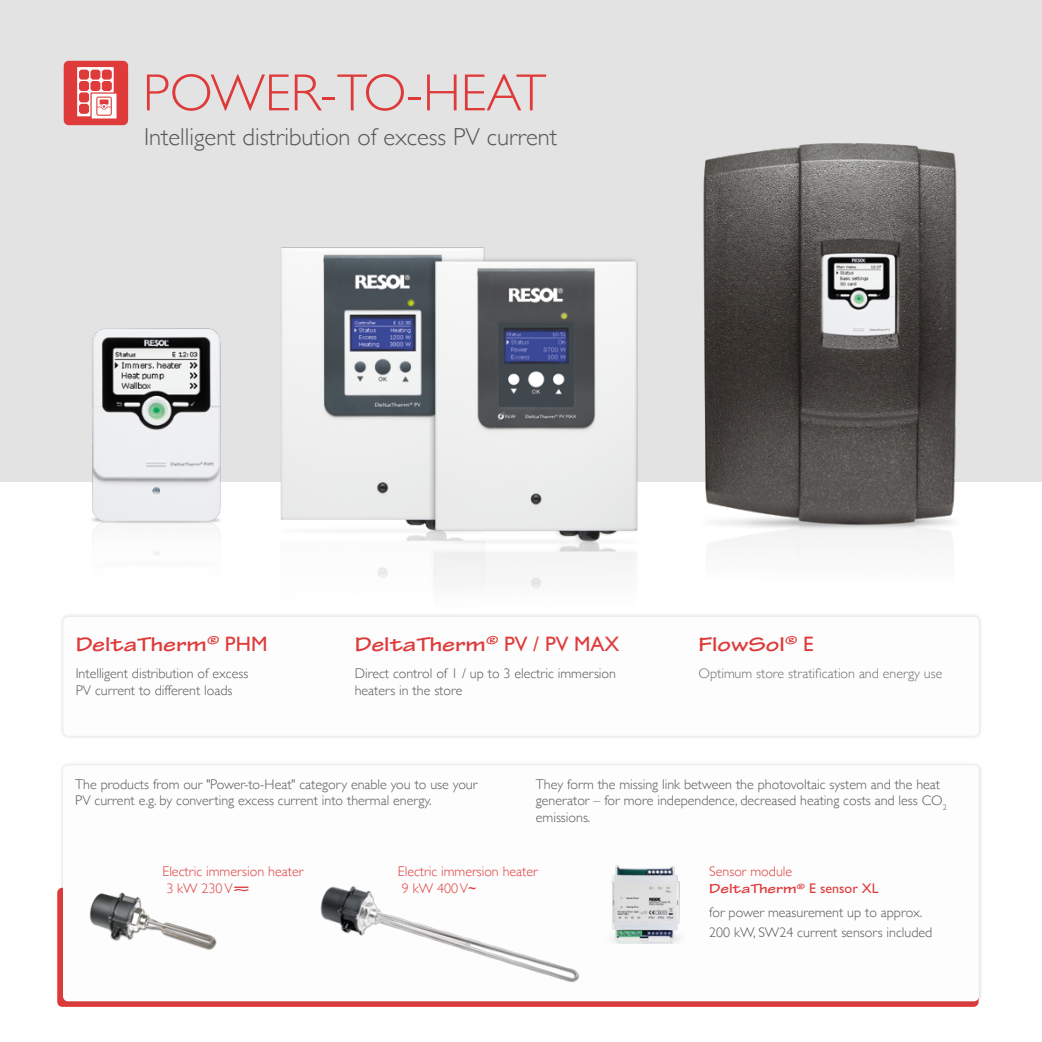
<style>
.page{position:relative;width:1042px;height:1042px;background:#fff}
.page>*{position:absolute;margin:0;border:0;box-sizing:border-box;transform-origin:0 0}
.t1{font:300 52.5px "Gill Sans";color:#df3a3a}
.t2{font:300 24.5px "Gill Sans";color:#575756}
.t3{font:700 expanded 21px "Tekton Pro";color:#df3a3a}
.t4{font:300 14px/16.8px "Gill Sans";color:#575756}
.t5{font:300 14px/16.8px "Gill Sans";color:#df3a3a}
.t6{font:300 14px "Gill Sans";color:#706f6f}
.t7{font:700 expanded 14px "Tekton Pro";color:#df3a3a}
.s1{font-family:"Gill Alt One";font-weight:400;font-stretch:normal}
.s2{font-weight:400}
</style>
<div class="page">
<div style="left:59px;top:612px;width:924px;height:127px;background:#f5f5f5"></div>
<div style="left:63px;top:617px;width:916px;height:119px;background:#fdfdfd;border-radius:5px"></div>
<div style="left:59px;top:761px;width:924px;height:244px;background:#575756;opacity:.24"></div>
<div style="left:63px;top:765px;width:916px;height:236px;background:#fdfdfd;border-radius:5px"></div>
<div style="left:0;top:0;width:1042px;height:481px;background:#e3e3e3"></div>
<svg style="left:64px;top:61px;width:64px;height:64px;background:#e66b6b"></svg>
<img style="left:649px;top:143px;width:365px;height:406px">
<img style="left:51px;top:328px;width:209px;height:227px">
<img style="left:260px;top:247px;width:225px;height:331px">
<img style="left:419px;top:252px;width:224px;height:365px">
<img style="left:89px;top:892px;width:128px;height:58px">
<img style="left:320px;top:886px;width:259px;height:96px">
<img style="left:611px;top:865px;width:69px;height:79px">
<h1 class="t1" style="left:143px;top:52px;width:405px">POWER-TO-HEAT</h1>
<h2 class="t2" style="left:144px;top:118px;width:415px">Intelligent distribution of excess PV current</h2>
<h3 class="t3" style="left:76px;top:632px;width:193px">DeltaTherm<sup>®</sup> <span class="s1">PHM</span></h3>
<p class="t4" style="left:76px;top:664px;width:174px">Intelligent distribution of excess<br>PV current to different loads</p>
<h3 class="t3" style="left:355px;top:632px;width:266px">DeltaTherm<sup>®</sup> <span class="s1">PV / PV MAX</span></h3>
<p class="t4" style="left:355px;top:664px;width:263px">Direct control of 1 / up to 3 electric immersion heaters in the store</p>
<h3 class="t3" style="left:698px;top:632px;width:117px">FlowSol<sup>®</sup> <span class="s1">E</span></h3>
<p class="t6" style="left:698px;top:662px;width:245px">Optimum store stratification and energy use</p>
<p class="t4" style="left:75px;top:775px;width:404px">The products from our "Power-to-Heat" category enable you to use your<br>PV current e.g. by converting excess current into thermal energy.</p>
<p class="t4" style="left:536px;top:775px;width:412px">They form the missing link between the photovoltaic system and the heat generator – for more independence, decreased heating costs and less CO<sub>2 </sub>emissions.</p>
<p class="t5" style="left:162px;top:863px;width:142px">Electric immersion heater<br>3 kW 230 V⏔</p>
<p class="t5" style="left:398px;top:863px;width:141px">Electric immersion heater<br>9 kW 400 V<span class="s2">~</span></p>
<p class="t5" style="left:709px;top:863px;width:84px">Sensor module</p>
<p class="t7" style="left:709px;top:880px;width:171px">DeltaTherm<sup>®</sup> <span class="s1">E sensor XL</span></p>
<p class="t4" style="left:709px;top:902px;width:225px;line-height:19.2px">for power measurement up to approx.<br>200 kW, SW24 current sensors included</p>
</div>
